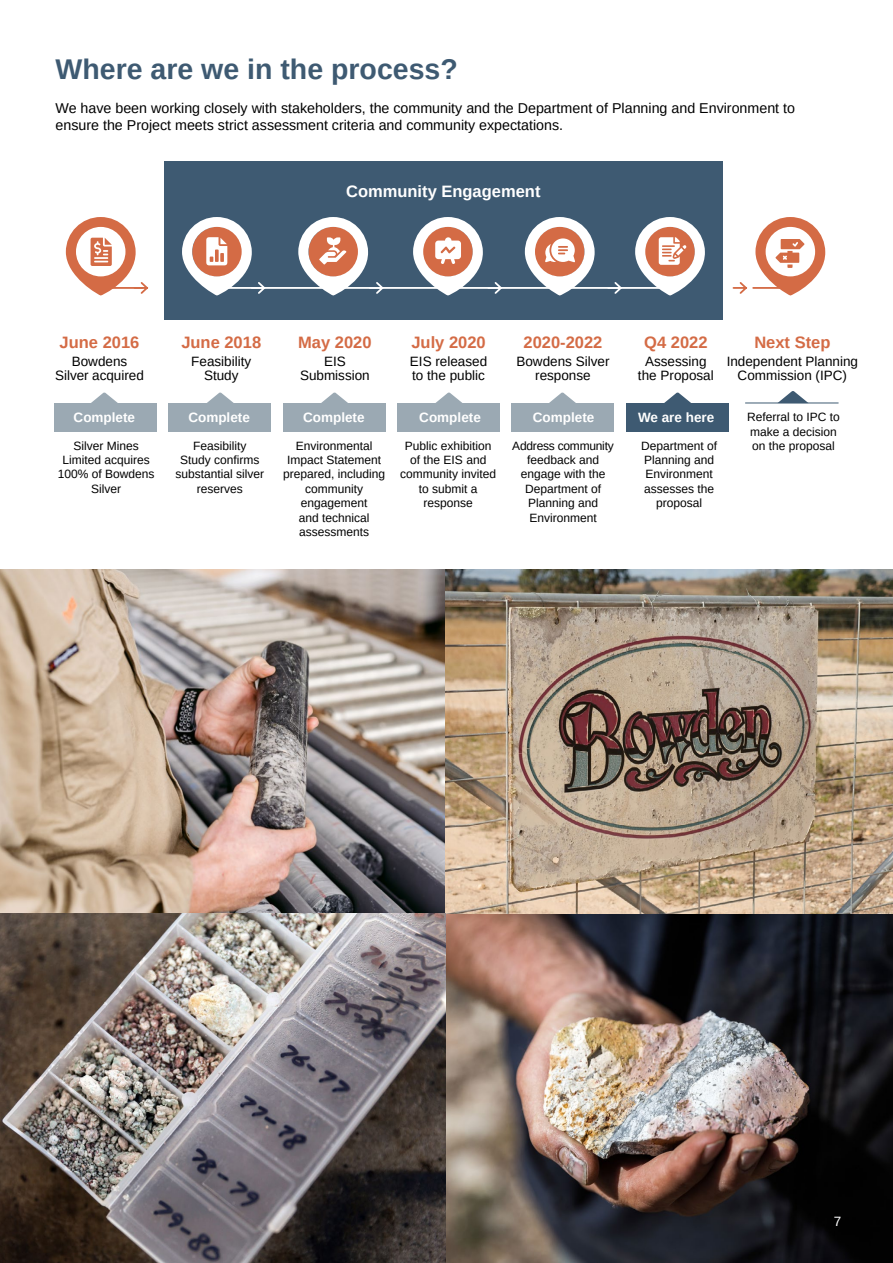
<style>
.page{position:relative;width:893px;height:1263px;background:#fff}
.page>*{position:absolute;margin:0;border:0;box-sizing:border-box;transform-origin:0 0}
.t1{font:700 28.5px "Arimo";color:#3e5a72}
.t2{font:700 16.5px "Arimo";color:#d46b45}
.t3{font:700 16.5px "Arimo";color:#fff}
.t4{font:14.25px/17.1px "Arimo";color:#000}
.t5{font:13.5px/13.5px "Arimo";color:#000;text-align:center}
.t6{font:700 13.5px "Arimo";color:#fff}
.t7{font:13.5px "Arimo";color:#fff}
.t8{font:12px/14.4px "Arimo";color:#000;text-align:center}
</style>
<div class="page">
<img style="left:0;top:570px;width:446px;height:344px">
<img style="left:446px;top:570px;width:447px;height:693px">
<div style="left:55px;top:403px;width:102px;height:29px;background:#9ba9b3"></div>
<svg style="left:91px;top:392px;width:27px;height:11px"></svg>
<div style="left:169px;top:403px;width:102px;height:29px;background:#9ba9b3"></div>
<svg style="left:207px;top:392px;width:27px;height:11px"></svg>
<div style="left:283px;top:403px;width:102px;height:29px;background:#9ba9b3"></div>
<svg style="left:321px;top:392px;width:27px;height:11px"></svg>
<div style="left:398px;top:403px;width:102px;height:29px;background:#9ba9b3"></div>
<svg style="left:435px;top:392px;width:27px;height:11px"></svg>
<div style="left:511px;top:403px;width:102px;height:29px;background:#9ba9b3"></div>
<svg style="left:549px;top:392px;width:27px;height:11px"></svg>
<div style="left:626px;top:403px;width:102px;height:29px;background:#3e5a72"></div>
<svg style="left:664px;top:392px;width:27px;height:11px"></svg>
<hr style="left:745px;top:403px;width:93px;height:1px;background:#3e5a72">
<svg style="left:777px;top:391px;width:31px;height:12px"></svg>
<div style="left:164px;top:161px;width:559px;height:159px;background:#3e5a72"></div>
<hr style="left:219px;top:287px;width:461px;height:2px;background:#fff">
<svg style="left:732px;top:282px;width:16px;height:12px"></svg>
<hr style="left:753px;top:287px;width:45px;height:2px;background:#d46b45">
<svg style="left:66px;top:217px;width:83px;height:79px"></svg>
<svg style="left:182px;top:217px;width:441px;height:79px"></svg>
<svg style="left:635px;top:217px;width:70px;height:78px"></svg>
<svg style="left:755px;top:217px;width:71px;height:78px"></svg>
<img style="left:0;top:914px;width:446px;height:349px">
<h1 class="t1" style="left:56px;top:50px;width:404px">Where are we in the process?</h1>
<p class="t4" style="left:56px;top:100px;width:741px">We have been working closely with stakeholders, the community and the Department of Planning and Environment to ensure the Project meets strict assessment criteria and community expectations.</p>
<h2 class="t3" style="left:346px;top:180px;width:196px">Community Engagement</h2>
<h2 class="t2" style="left:60px;top:331px;width:81px">June 2016</h2>
<p class="t5" style="left:55px;top:355px;width:90px">Bowdens<br>Silver acquired</p>
<h2 class="t2" style="left:181px;top:331px;width:81px">June 2018</h2>
<p class="t5" style="left:191px;top:355px;width:62px">Feasibility<br>Study</p>
<h2 class="t2" style="left:298px;top:331px;width:75px">May 2020</h2>
<p class="t5" style="left:300px;top:355px;width:71px">EIS<br>Submission</p>
<h2 class="t2" style="left:411px;top:331px;width:76px">July 2020</h2>
<p class="t5" style="left:410px;top:355px;width:79px;text-align:left">EIS released to the public</p>
<h2 class="t2" style="left:523px;top:331px;width:80px">2020-2022</h2>
<p class="t5" style="left:516px;top:355px;width:95px">Bowdens Silver response</p>
<h2 class="t2" style="left:644px;top:331px;width:65px">Q4 2022</h2>
<p class="t5" style="left:638px;top:355px;width:77px">Assessing the Proposal</p>
<h2 class="t2" style="left:754px;top:331px;width:78px">Next Step</h2>
<p class="t5" style="left:727px;top:355px;width:133px">Independent Planning<br>Commission (IPC)</p>
<p class="t6" style="left:74px;top:408px;width:63px">Complete</p>
<p class="t6" style="left:188px;top:408px;width:63px">Complete</p>
<p class="t6" style="left:303px;top:408px;width:63px">Complete</p>
<p class="t6" style="left:419px;top:408px;width:63px">Complete</p>
<p class="t6" style="left:533px;top:408px;width:63px">Complete</p>
<p class="t6" style="left:638px;top:408px;width:78px">We are here</p>
<p class="t8" style="left:58px;top:438px;width:98px">Silver Mines<br>Limited acquires<br>100% of Bowdens<br>Silver</p>
<p class="t8" style="left:512px;top:438px;width:103px">Address community feedback and engage with the<br>Department of<br>Planning and<br>Environment</p>
<p class="t8" style="left:641px;top:438px;width:78px">Department of<br>Planning and<br>Environment assesses the proposal</p>
<p class="t8" style="left:175px;top:438px;width:90px">Feasibility<br>Study confirms substantial silver reserves</p>
<p class="t8" style="left:283px;top:438px;width:104px">Environmental<br>Impact Statement prepared, including community engagement<br>and technical assessments</p>
<p class="t8" style="left:400px;top:438px;width:98px">Public exhibition of the EIS and community invited to submit a response</p>
<p class="t8" style="left:747px;top:410px;width:94px;text-align:left">Referral to IPC to make a decision on the proposal</p>
<p class="t7" style="left:834px;top:1212px;width:9px">7</p>
</div>
